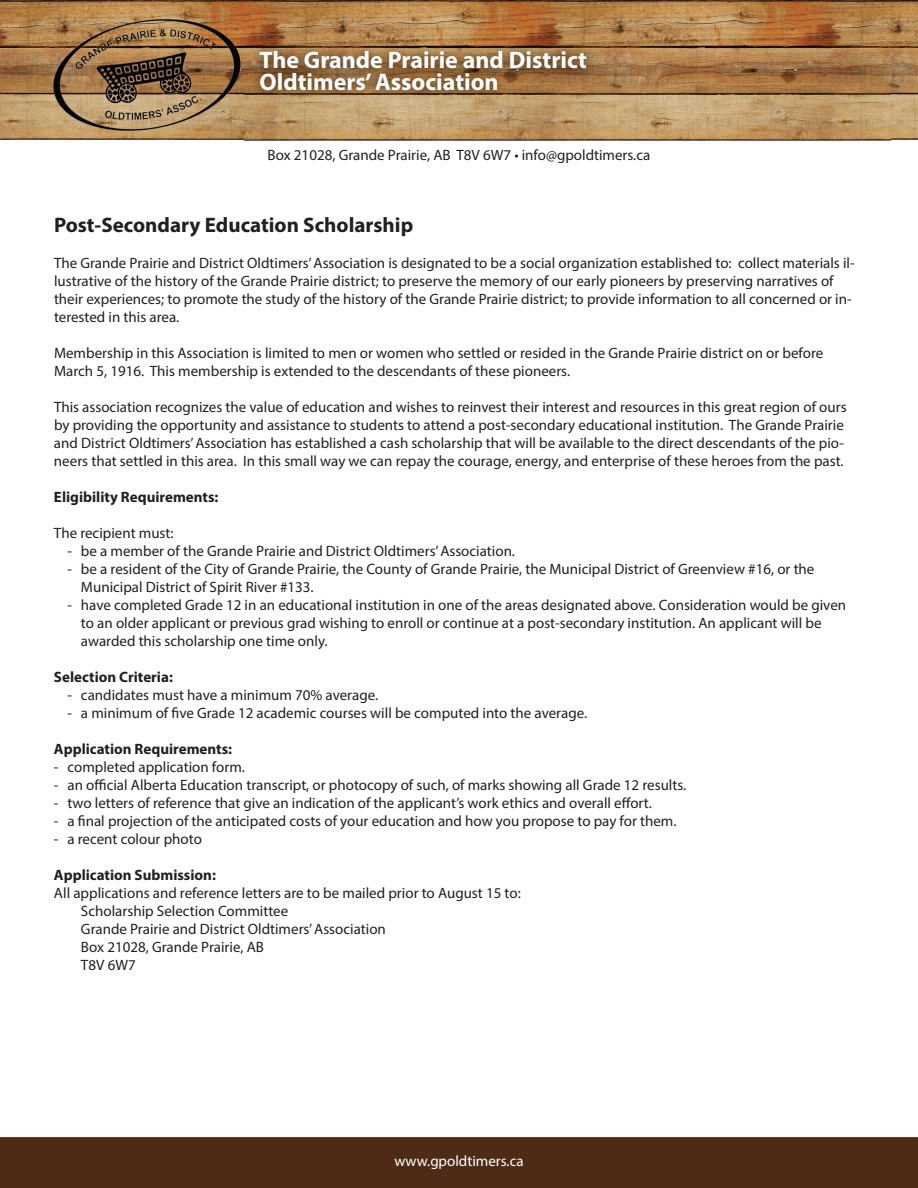
<style>
.page{position:relative;width:918px;height:1188px;background:#fff}
.page>*{position:absolute;margin:0;border:0;box-sizing:border-box;transform-origin:0 0}
.t1{font:700 24px/22.5px "Myriad Pro";color:#fff}
.t2{font:700 21px "Myriad Pro";color:#231f20}
.t3{font:15px/18px "Myriad Pro";color:#231f20}
.t4{font:700 15px "Myriad Pro";color:#231f20}
.t5{font:15px "Myriad Pro";color:#fff}
</style>
<div class="page">
<img style="left:0;top:0;width:918px;height:1188px">
<img style="left:244px;top:34px;width:647px;height:110px">
<h1 class="t1" style="left:260px;top:51px;width:329px">The Grande Prairie and District<br>Oldtimers’ Association</h1>
<p class="t3" style="left:268px;top:147px;width:384px">Box 21028, Grande Prairie, AB T8V 6W7 • info@gpoldtimers.ca</p>
<h2 class="t2" style="left:54px;top:217px;width:361px">Post-Secondary Education Scholarship</h2>
<p class="t3" style="left:54px;top:255px;width:802px">The Grande Prairie and District Oldtimers’ Association is designated to be a social organization established to: collect materials il&shy;lustrative of the history of the Grande Prairie district; to preserve the memory of our early pioneers by preserving narratives of their experiences; to promote the study of the history of the Grande Prairie district; to provide information to all concerned or in&shy;terested in this area.</p>
<p class="t3" style="left:54px;top:345px;width:771px">Membership in this Association is limited to men or women who settled or resided in the Grande Prairie district on or before<br>March 5, 1916. This membership is extended to the descendants of these pioneers.</p>
<p class="t3" style="left:54px;top:399px;width:794px">This association recognizes the value of education and wishes to reinvest their interest and resources in this great region of ours by providing the opportunity and assistance to students to attend a post-secondary educational institution. The Grande Prairie and District Oldtimers’ Association has established a cash scholarship that will be available to the direct descendants of the pio&shy;neers that settled in this area. In this small way we can repay the courage, energy, and enterprise of these heroes from the past.</p>
<p class="t4" style="left:54px;top:491px;width:166px">Eligibility Requirements:</p>
<p class="t3" style="left:54px;top:525px;width:121px">The recipient must:</p>
<p class="t3" style="left:67px;top:543px;width:449px">- be a member of the Grande Prairie and District Oldtimers’ Association.</p>
<p class="t3" style="left:81px;top:561px;width:735px;text-indent:-14px">- be a resident of the City of Grande Prairie, the County of Grande Prairie, the Municipal District of Greenview #16, or the<br>Municipal District of Spirit River #133.</p>
<p class="t3" style="left:81px;top:597px;width:767px;text-indent:-14px">- have completed Grade 12 in an educational institution in one of the areas designated above. Consideration would be given to an older applicant or previous grad wishing to enroll or continue at a post-secondary institution. An applicant will be awarded this scholarship one time only.</p>
<p class="t4" style="left:54px;top:671px;width:120px">Selection Criteria:</p>
<p class="t3" style="left:67px;top:687px;width:312px">- candidates must have a minimum 70% average.</p>
<p class="t3" style="left:67px;top:705px;width:521px">- a minimum of five Grade 12 academic courses will be computed into the average.</p>
<p class="t4" style="left:54px;top:743px;width:180px">Application Requirements:</p>
<p class="t3" style="left:54px;top:759px;width:192px">- completed application form.</p>
<p class="t3" style="left:54px;top:777px;width:634px">- an official Alberta Education transcript, or photocopy of such, of marks showing all Grade 12 results.</p>
<p class="t3" style="left:54px;top:795px;width:599px">- two letters of reference that give an indication of the applicant’s work ethics and overall effort.</p>
<p class="t3" style="left:54px;top:813px;width:624px">- a final projection of the anticipated costs of your education and how you propose to pay for them.</p>
<p class="t3" style="left:54px;top:831px;width:149px">- a recent colour photo</p>
<p class="t4" style="left:54px;top:869px;width:163px">Application Submission:</p>
<p class="t3" style="left:81px;top:885px;width:441px;text-indent:-27px">All applications and reference letters are to be mailed prior to August 15 to:<br>Scholarship Selection Committee<br>Grande Prairie and District Oldtimers’ Association<br>Box 21028, Grande Prairie, AB<br>T8V 6W7</p>
<p class="t5" style="left:394px;top:1156px;width:131px">www.gpoldtimers.ca</p>
</div>
